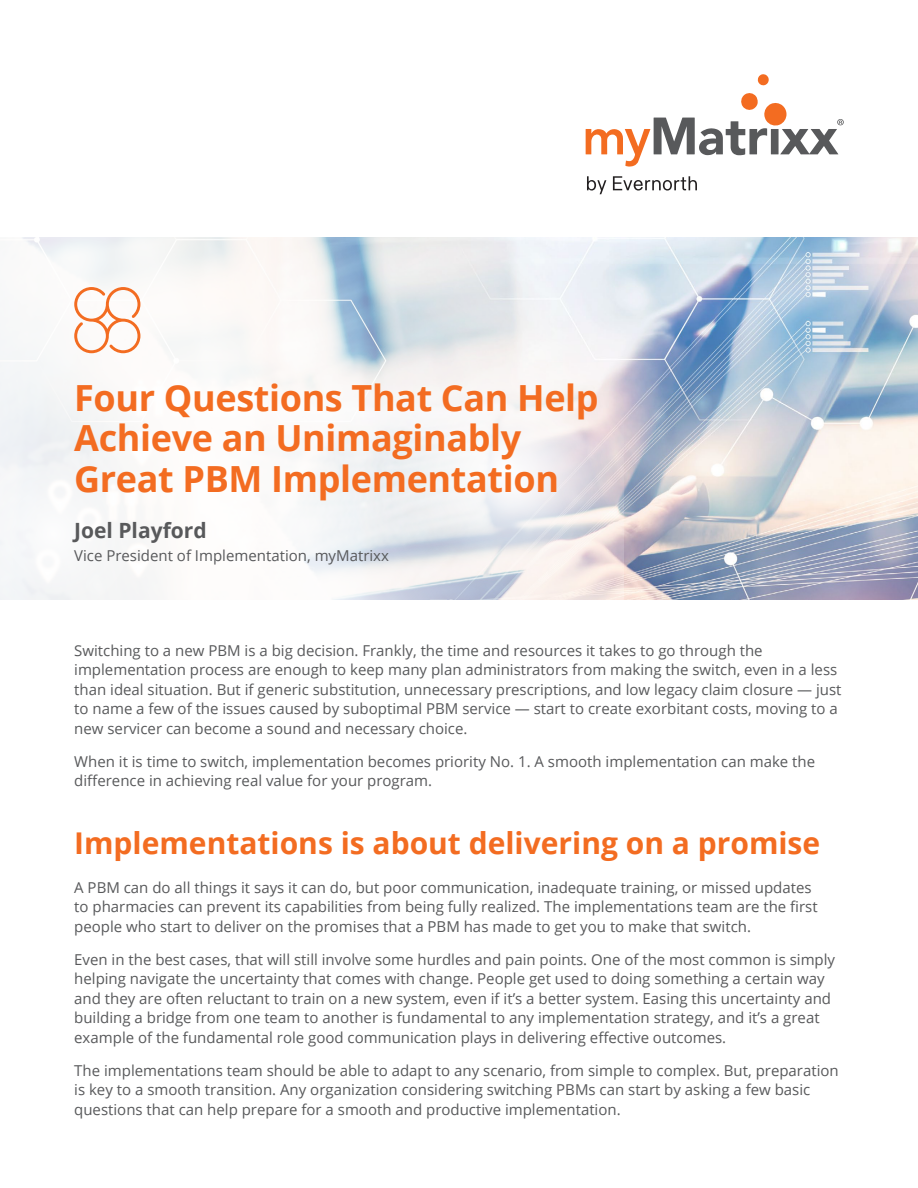
<style>
.page{position:relative;width:918px;height:1188px;background:#fff}
.page>*{position:absolute;margin:0;border:0;box-sizing:border-box;transform-origin:0 0}
.t1{font:700 36px/40.5px "Open Sans";letter-spacing:-.01em;color:#f36c21}
.t2{font:700 30px "Open Sans";color:#f36c21}
.t3{font:700 21px "Open Sans";color:#58595b}
.t4{font:15px/19.5px "Open Sans";color:#58595b}
</style>
<div class="page">
<img style="left:623px;top:237px;width:295px;height:362px">
<div style="left:0;top:216px;width:623px;height:400px;background:linear-gradient(to bottom,#f6f6f6,#fffffe)"></div>
<svg style="left:250px;top:216px;width:506px;height:507px"></svg>
<svg style="left:357px;top:328px;width:316px;height:316px"></svg>
<svg style="left:0;top:389px;width:197px;height:227px"></svg>
<svg style="left:587px;top:176px;width:19px;height:18px"></svg>
<svg style="left:613px;top:176px;width:84px;height:15px"></svg>
<svg style="left:757px;top:74px;width:12px;height:12px"></svg>
<svg style="left:586px;top:93px;width:258px;height:74px"></svg>
<svg style="left:74px;top:287px;width:66px;height:66px"></svg>
<h1 class="t1" style="left:74px;top:377px;width:526px">Four Questions That Can Help<br>Achieve an Unimaginably<br>Great PBM Implementation</h1>
<h3 class="t3" style="left:74px;top:515px;width:134px">Joel Playford</h3>
<p class="t4" style="left:74px;top:546px;width:316px">Vice President of Implementation, myMatrixx</p>
<p class="t4" style="left:74px;top:640px;width:769px">Switching to a new PBM is a big decision. Frankly, the time and resources it takes to go through the implementation process are enough to keep many plan administrators from making the switch, even in a less than ideal situation. But if generic substitution, unnecessary prescriptions, and low legacy claim closure — just to name a few of the issues caused by suboptimal PBM service — start to create exorbitant costs, moving to a new servicer can become a sound and necessary choice.</p>
<p class="t4" style="left:74px;top:751px;width:742px">When it is time to switch, implementation becomes priority No. 1. A smooth implementation can make the difference in achieving real value for your program.</p>
<h2 class="t2" style="left:74px;top:822px;width:748px">Implementations is about delivering on a promise</h2>
<p class="t4" style="left:74px;top:877px;width:745px">A PBM can do all things it says it can do, but poor communication, inadequate training, or missed updates to pharmacies can prevent its capabilities from being fully realized. The implementations team are the first people who start to deliver on the promises that a PBM has made to get you to make that switch.</p>
<p class="t4" style="left:74px;top:949px;width:762px">Even in the best cases, that will still involve some hurdles and pain points. One of the most common is simply helping navigate the uncertainty that comes with change. People get used to doing something a certain way and they are often reluctant to train on a new system, even if it’s a better system. Easing this uncertainty and building a bridge from one team to another is fundamental to any implementation strategy, and it’s a great example of the fundamental role good communication plays in delivering effective outcomes.</p>
<p class="t4" style="left:74px;top:1060px;width:766px">The implementations team should be able to adapt to any scenario, from simple to complex. But, preparation is key to a smooth transition. Any organization considering switching PBMs can start by asking a few basic questions that can help prepare for a smooth and productive implementation.</p>
</div>
